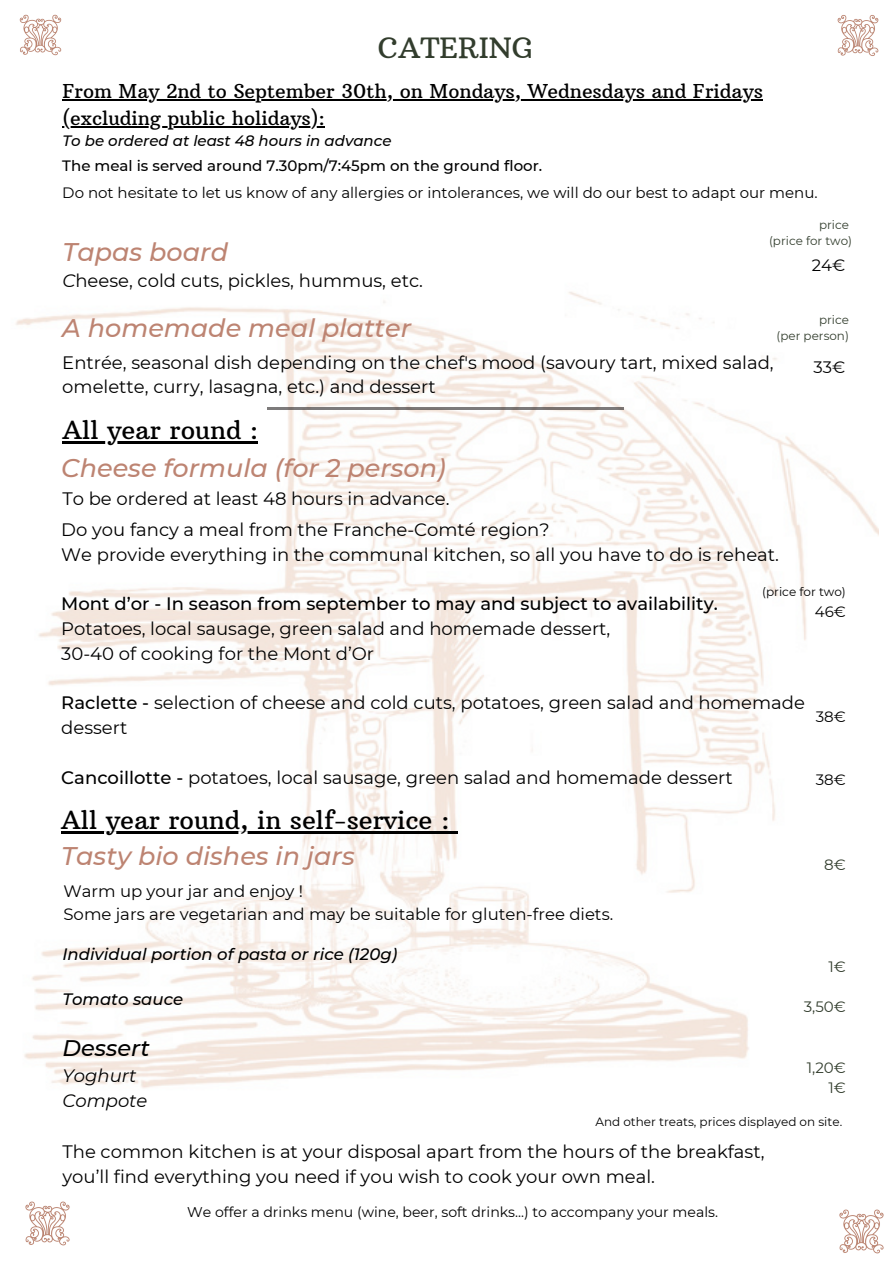
<style>
.page{position:relative;width:894px;height:1264px;background:#fff}
.page>*{position:absolute;margin:0;border:0;box-sizing:border-box;transform-origin:0 0}
.t1{font:28.5px "Arbutus Slab";color:#323d2d}
.t2{font:25.5px/36px "Arbutus Slab";color:#000}
.t3{font:italic 500 25.5px "Montserrat";color:#bd8472}
.t4{font:italic 500 22.5px "Montserrat";color:#000}
.t5{font:19.5px "Arbutus Slab";color:#000}
.t6{font:18px/24.8px "Montserrat";color:#000}
.t7{font:italic 18px/24.8px "Montserrat";color:#000}
.t8{font:16.5px "Montserrat";color:#000}
.t9{font:italic 500 16.5px "Montserrat";color:#000}
.t10{font:15px "Montserrat";color:#000}
.t11{font:500 15px "Montserrat";color:#000}
.t12{font:italic 500 15px "Montserrat";color:#000}
.t13{font:15px "Montserrat";color:#323d2d}
.t14{font:14.1px "Montserrat";color:#000}
.t15{font:12px "Montserrat";color:#000}
.t16{font:11.85px "Montserrat";color:#323d2d}
.s1{font-style:italic}
.s2{font-weight:500}
.s3{font-family:"Montserrat";font-weight:500;font-style:italic;color:#bd8472}
</style>
<div class="page">
<img style="left:19px;top:14px;width:43px;height:42px">
<img style="left:839px;top:1209px;width:45px;height:45px">
<img style="left:837px;top:15px;width:42px;height:41px">
<img style="left:16px;top:292px;width:862px;height:796px">
<img style="left:25px;top:1201px;width:45px;height:45px">
<hr style="left:267px;top:407px;width:356px;height:2px;background:#231f20">
<hr style="left:62px;top:99px;width:700px;height:1px;background:#000">
<hr style="left:62px;top:126px;width:263px;height:1px;background:#000">
<hr style="left:61px;top:831px;width:388px;height:3px;background:#000">
<svg style="left:449px;top:831px;width:9px;height:3px"></svg>
<hr style="left:62px;top:441px;width:196px;height:2px;background:#000">
<h5 class="t1" style="left:377px;top:30px;width:157px">CATERING</h5>
<p class="t5" style="left:62px;top:79px;width:701px">From May 2nd to September 30th, on Mondays, Wednesdays and Fridays</p>
<p class="t5" style="left:62px;top:106px;width:264px">(excluding public holidays):</p>
<p class="t12" style="left:62px;top:132px;width:330px">To be ordered at least 48 hours in advance</p>
<p class="t11" style="left:62px;top:157px;width:481px">The meal is served around 7.30pm/7:45pm on the ground floor.</p>
<p class="t10" style="left:62px;top:184px;width:756px">Do not hesitate to let us know of any allergies or intolerances, we will do our best to adapt our menu.</p>
<p class="t3" style="left:62px;top:236px;width:167px">Tapas board</p>
<p class="t6" style="left:62px;top:268px;width:362px"><span class="s1">C</span>heese, cold cuts, pickles, hummus, etc.</p>
<p class="t3" style="left:62px;top:312px;width:350px">A homemade meal platter</p>
<p class="t16" style="left:818px;top:218px;width:31px">price</p>
<p class="t16" style="left:768px;top:234px;width:84px">(price for two)</p>
<h5 class="t8" style="left:811px;top:255px;width:35px">24€</h5>
<h2 class="t16" style="left:818px;top:312px;width:31px">price</h2>
<p class="t16" style="left:776px;top:328px;width:74px">(per person)</p>
<p class="t6" style="left:62px;top:350px;width:712px">Entrée, seasonal dish depending on the chef's mood (savoury tart, mixed salad,</p>
<h5 class="t8" style="left:813px;top:357px;width:33px">33€</h5>
<p class="t6" style="left:62px;top:374px;width:375px">omelette, curry, lasagna, etc.) and dessert</p>
<h6 class="t2" style="left:62px;top:412px;width:197px">All year round :</h6>
<h5 class="t3" style="left:61px;top:452px;width:386px">Cheese formula (for 2 person)</h5>
<p class="t6" style="left:62px;top:486px;width:388px">To be ordered at least 48 hours in advance.</p>
<h5 class="t6" style="left:61px;top:517px;width:719px">Do you fancy a meal from the Franche-Comté region?<br>We provide everything in the communal kitchen, so all you have to do is reheat.</h5>
<p class="t6" style="left:61px;top:591px;width:658px"><span class="s2">Mont d’or - In season from september to may and subject to availability.<br></span>Potatoes, local sausage, green salad and homemade dessert,<br>30-40 of cooking for the Mont d’Or</p>
<p class="t6" style="left:61px;top:690px;width:745px"><span class="s2">Raclette -</span> selection of cheese and cold cuts, potatoes, green salad and homemade dessert</p>
<p class="t6" style="left:61px;top:764px;width:673px"><span class="s2">Cancoillotte -</span> potatoes, local sausage, green salad and homemade dessert</p>
<p class="t15" style="left:761px;top:584px;width:85px">(price for two)</p>
<h3 class="t10" style="left:814px;top:602px;width:33px">46€</h3>
<p class="t10" style="left:815px;top:707px;width:32px">38€</p>
<p class="t10" style="left:815px;top:770px;width:32px">38€</p>
<p class="t2" style="left:61px;top:802px;width:389px">All year round, in self-service :<br><span class="s3">Tasty bio dishes in jars</span></p>
<p class="t8" style="left:63px;top:881px;width:241px">Warm up your jar and enjoy !</p>
<h5 class="t8" style="left:63px;top:903px;width:551px">Some jars are vegetarian and may be suitable for gluten-free diets.</h5>
<p class="t9" style="left:62px;top:944px;width:336px">Individual portion of pasta or rice (120g)</p>
<h1 class="t9" style="left:62px;top:989px;width:122px">Tomato sauce</h1>
<p class="t4" style="left:62px;top:1034px;width:89px">Dessert</p>
<p class="t7" style="left:62px;top:1063px;width:86px">Yoghurt<br>Compote</p>
<p class="t13" style="left:824px;top:856px;width:23px">8€</p>
<h3 class="t13" style="left:828px;top:957px;width:19px">1€</h3>
<h2 class="t13" style="left:803px;top:997px;width:44px">3,50€</h2>
<h5 class="t13" style="left:806px;top:1058px;width:41px">1,20€</h5>
<h5 class="t13" style="left:828px;top:1078px;width:19px">1€</h5>
<h4 class="t15" style="left:595px;top:1114px;width:248px">And other treats, prices displayed on site.</h4>
<h6 class="t6" style="left:62px;top:1139px;width:703px">The common kitchen is at your disposal apart from the hours of the breakfast, you’ll find everything you need if you wish to cook your own meal.</h6>
<h6 class="t14" style="left:187px;top:1203px;width:532px">We offer a drinks menu (wine, beer, soft drinks...) to accompany your meals.</h6>
</div>
